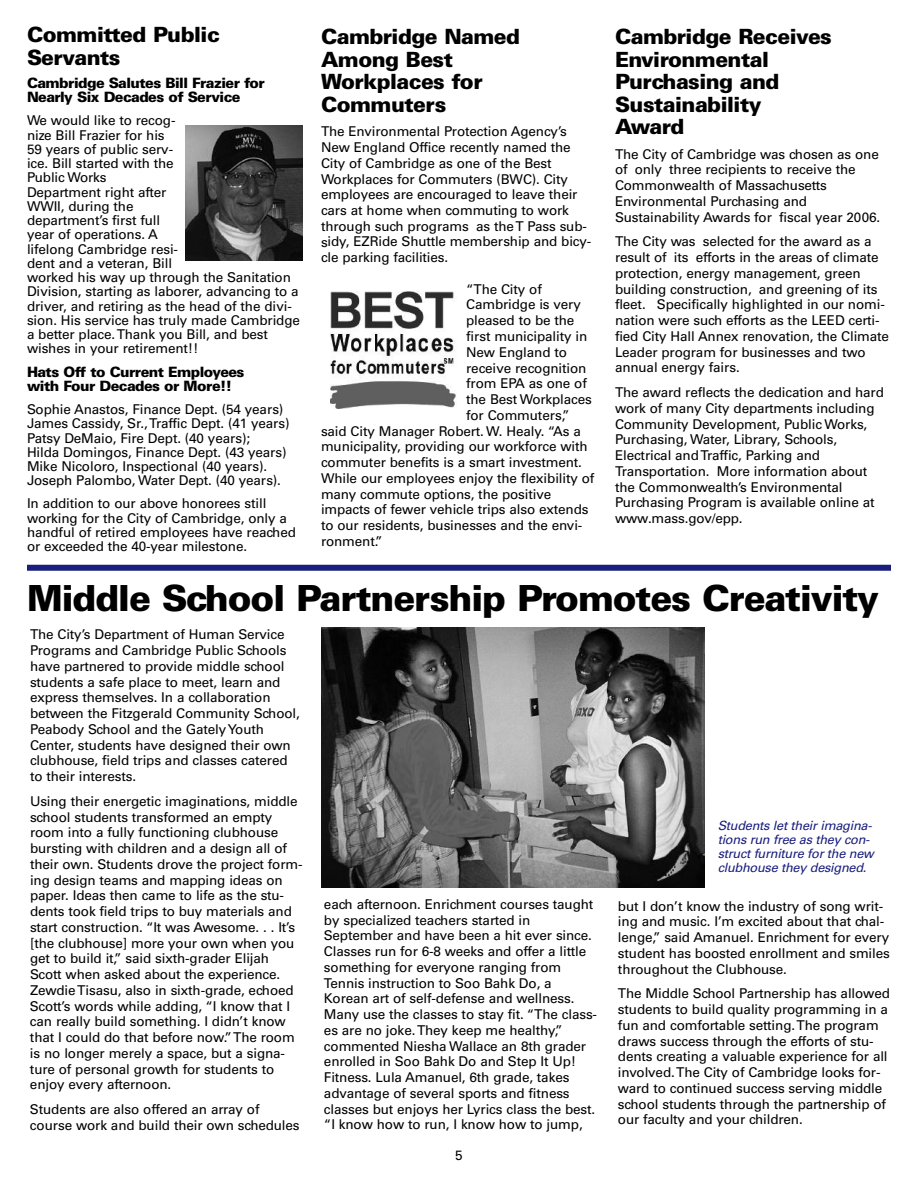
<style>
.page{position:relative;width:918px;height:1188px;background:#fff}
.page>*{position:absolute;margin:0;border:0;box-sizing:border-box;transform-origin:0 0}
.t1{font:900 36px "Univers";letter-spacing:-.035em;color:#000}
.t2{font:900 21px/22.5px "Univers";letter-spacing:-.025em;color:#000}
.t3{font:900 14.25px/14.2px "Univers";letter-spacing:-.04em;color:#000}
.t4{font:13.5px/15.8px "Univers";letter-spacing:-.01em;color:#000}
.t5{font:italic 12.75px/14.2px "Univers";letter-spacing:-.02em;color:#1a1f7e}
</style>
<div class="page">
<img style="left:321px;top:628px;width:383px;height:260px">
<img style="left:331px;top:292px;width:125px;height:116px">
<img style="left:186px;top:126px;width:117px;height:135px">
<div style="left:27px;top:565px;width:864px;height:6px;background:#1a1f7e"></div>
<h2 class="t2" style="left:27px;top:25px;width:194px">Committed Public<br>Servants</h2>
<p class="t3" style="left:27px;top:77px;width:239px">Cambridge Salutes Bill Frazier for<br>Nearly Six Decades of Service</p>
<p class="t4" style="left:27px;top:115px;width:274px;line-height:14.2px">We would like to recog-<br>nize Bill Frazier for his<br>59 years of public serv-<br>ice. Bill started with the<br>Public Works<br>Department right after<br>WWII, during the<br>department’s first full<br>year of operations. A<br>lifelong Cambridge resi-<br>dent and a veteran, Bill<br>worked his way up through the Sanitation<br>Division, starting as laborer, advancing to a driver, and retiring as the head of the divi&shy;sion. His service has truly made Cambridge a better place. Thank you Bill, and best wishes in your retirement!!</p>
<p class="t3" style="left:27px;top:366px;width:219px">Hats Off to Current Employees with Four Decades or More!!</p>
<p class="t4" style="left:27px;top:403px;width:264px;line-height:14.2px">Sophie Anastos, Finance Dept. (54 years)<br>James Cassidy, Sr., Traffic Dept. (41 years)<br>Patsy DeMaio, Fire Dept. (40 years);<br>Hilda Domingos, Finance Dept. (43 years)<br>Mike Nicoloro, Inspectional (40 years).<br>Joseph Palombo, Water Dept. (40 years).</p>
<p class="t4" style="left:27px;top:498px;width:270px;line-height:14.2px">In addition to our above honorees still working for the City of Cambridge, only a handful of retired employees have reached or exceeded the 40-year milestone.</p>
<h2 class="t2" style="left:321px;top:27px;width:201px">Cambridge Named<br>Among Best<br>Workplaces for<br>Commuters</h2>
<p class="t4" style="left:321px;top:125px;width:272px">The Environmental Protection Agency’s New England Office recently named the City of Cambridge as one of the Best Workplaces for Commuters (BWC). City employees are encouraged to leave their cars at home when commuting to work through such programs as the T Pass sub&shy;sidy, EZRide Shuttle membership and bicy&shy;cle parking facilities.</p>
<p class="t4" style="left:466px;top:282px;width:77px">“The City of</p>
<p class="t4" style="left:466px;top:298px;width:116px">Cambridge is very</p>
<p class="t4" style="left:466px;top:314px;width:110px">pleased to be the</p>
<p class="t4" style="left:466px;top:330px;width:123px">first municipality in</p>
<p class="t4" style="left:466px;top:345px;width:102px">New England to</p>
<p class="t4" style="left:466px;top:361px;width:122px">receive recognition</p>
<p class="t4" style="left:466px;top:377px;width:122px">from EPA as one of</p>
<p class="t4" style="left:466px;top:393px;width:127px">the Best Workplaces</p>
<p class="t4" style="left:466px;top:408px;width:105px">for Commuters,”</p>
<p class="t4" style="left:321px;top:424px;width:261px">said City Manager Robert. W. Healy. “As a</p>
<p class="t4" style="left:321px;top:440px;width:268px">municipality, providing our workforce with</p>
<p class="t4" style="left:321px;top:456px;width:263px">commuter benefits is a smart investment.</p>
<p class="t4" style="left:321px;top:471px;width:275px">While our employees enjoy the flexibility of</p>
<p class="t4" style="left:321px;top:487px;width:232px">many commute options, the positive</p>
<p class="t4" style="left:321px;top:503px;width:269px">impacts of fewer vehicle trips also extends</p>
<p class="t4" style="left:321px;top:519px;width:263px">to our residents, businesses and the envi-</p>
<p class="t4" style="left:321px;top:534px;width:63px">ronment.”</p>
<h2 class="t2" style="left:615px;top:27px;width:218px">Cambridge Receives<br>Environmental<br>Purchasing and<br>Sustainability<br>Award</h2>
<p class="t4" style="left:615px;top:147px;width:267px">The City of Cambridge was chosen as one of only three recipients to receive the Commonwealth of Massachusetts Environmental Purchasing and Sustainability Awards for fiscal year 2006.</p>
<p class="t4" style="left:615px;top:235px;width:276px">The City was selected for the award as a result of its efforts in the areas of climate protection, energy management, green building construction, and greening of its fleet. Specifically highlighted in our nomi&shy;nation were such efforts as the LEED certi&shy;fied City Hall Annex renovation, the Climate Leader program for businesses and two annual energy fairs.</p>
<p class="t4" style="left:615px;top:386px;width:270px">The award reflects the dedication and hard work of many City departments including Community Development, Public Works, Purchasing, Water, Library, Schools, Electrical and Traffic, Parking and Transportation. More information about the Commonwealth’s Environmental Purchasing Program is available online at www.mass.gov/epp.</p>
<h1 class="t1" style="left:27px;top:586px;width:854px">Middle School Partnership Promotes Creativity</h1>
<p class="t4" style="left:30px;top:628px;width:271px">The City’s Department of Human Service Programs and Cambridge Public Schools have partnered to provide middle school students a safe place to meet, learn and express themselves. In a collaboration between the Fitzgerald Community School, Peabody School and the Gately Youth Center, students have designed their own clubhouse, field trips and classes catered to their interests.</p>
<p class="t4" style="left:30px;top:794px;width:274px">Using their energetic imaginations, middle school students transformed an empty room into a fully functioning clubhouse bursting with children and a design all of their own. Students drove the project form&shy;ing design teams and mapping ideas on paper. Ideas then came to life as the stu&shy;dents took field trips to buy materials and start construction. “It was Awesome. . . It’s [the clubhouse] more your own when you get to build it,” said sixth-grader Elijah Scott when asked about the experience.<br>Zewdie Tisasu, also in sixth-grade, echoed Scott’s words while adding, “I know that I can really build something. I didn’t know that I could do that before now.” The room is no longer merely a space, but a signa&shy;ture of personal growth for students to enjoy every afternoon.</p>
<p class="t4" style="left:30px;top:1103px;width:271px">Students are also offered an array of course work and build their own schedules</p>
<p class="t5" style="left:718px;top:819px;width:158px">Students let their imagina&shy;tions run free as they con&shy;struct furniture for the new clubhouse they designed.</p>
<p class="t4" style="left:324px;top:897px;width:275px">each afternoon. Enrichment courses taught by specialized teachers started in September and have been a hit ever since.<br>Classes run for 6-8 weeks and offer a little something for everyone ranging from Tennis instruction to Soo Bahk Do, a Korean art of self-defense and wellness.<br>Many use the classes to stay fit. “The class&shy;es are no joke. They keep me healthy,” commented Niesha Wallace an 8th grader enrolled in Soo Bahk Do and Step It Up!<br>Fitness. Lula Amanuel, 6th grade, takes advantage of several sports and fitness classes but enjoys her Lyrics class the best. “I know how to run, I know how to jump,</p>
<p class="t4" style="left:618px;top:899px;width:273px">but I don’t know the industry of song writ&shy;ing and music. I’m excited about that chal&shy;lenge,” said Amanuel. Enrichment for every student has boosted enrollment and smiles throughout the Clubhouse.</p>
<p class="t4" style="left:618px;top:987px;width:274px">The Middle School Partnership has allowed students to build quality programming in a fun and comfortable setting. The program draws success through the efforts of stu&shy;dents creating a valuable experience for all involved. The City of Cambridge looks for&shy;ward to continued success serving middle school students through the partnership of our faculty and your children.</p>
<p class="t4" style="left:455px;top:1149px;width:9px">5</p>
</div>
